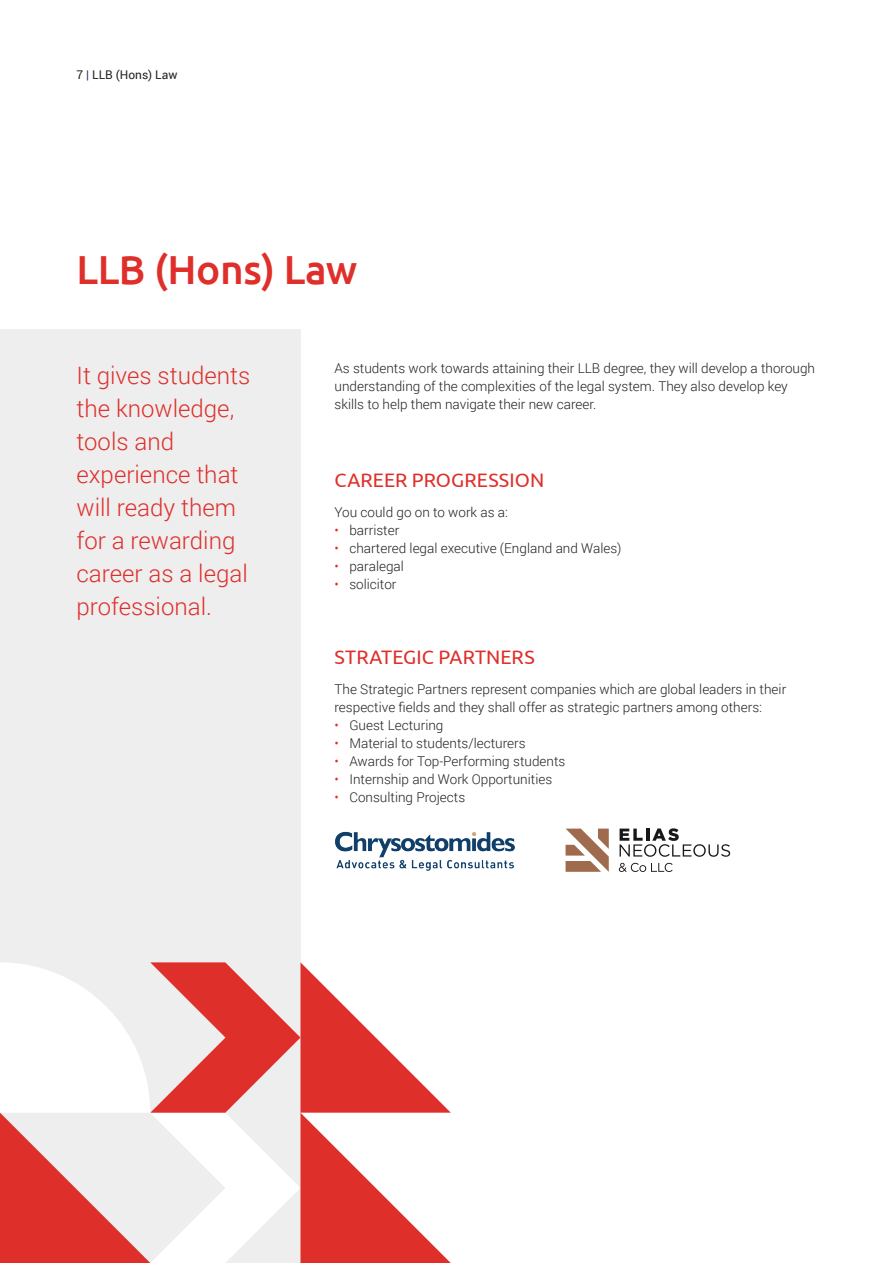
<style>
.page{position:relative;width:893px;height:1263px;background:#fff}
.page>*{position:absolute;margin:0;border:0;box-sizing:border-box;transform-origin:0 0}
.t1{font:500 40.5px "Ubuntu";letter-spacing:-.01em;color:#df2f2a}
.t2{font:300 24px/33px "Roboto";color:#df2f2a}
.t3{font:19.5px "Ubuntu";letter-spacing:.005em;color:#df2f2a}
.t4{font:300 13.5px/18px "Roboto";color:#231f20}
.t5{font:12px "Roboto";color:#231f20}
.s1{color:#27235f}
.s2{color:#df2f2a}
</style>
<div class="page">
<div style="left:0;top:330px;width:300px;height:933px;background:#eeeeef"></div>
<svg style="left:0;top:962px;width:451px;height:301px"></svg>
<img style="left:335px;top:831px;width:180px;height:40px">
<svg style="left:566px;top:828px;width:43px;height:44px"></svg>
<svg style="left:619px;top:863px;width:54px;height:9px"></svg>
<svg style="left:620px;top:828px;width:110px;height:29px"></svg>
<p class="t5" style="left:77px;top:67px;width:102px">7 <span class="s1">|</span> LLB (Hons) Law</p>
<h1 class="t1" style="left:77px;top:244px;width:282px">LLB (Hons) Law</h1>
<h2 class="t2" style="left:77px;top:358px;width:175px">It gives students the knowledge, tools and experience that will ready them for a rewarding career as a legal professional.</h2>
<p class="t4" style="left:334px;top:359px;width:482px">As students work towards attaining their LLB degree, they will develop a thorough understanding of the complexities of the legal system. They also develop key skills to help them navigate their new career.</p>
<h3 class="t3" style="left:334px;top:468px;width:211px">CAREER PROGRESSION</h3>
<p class="t4" style="left:334px;top:503px;width:175px">You could go on to work as a:</p>
<p class="t4" style="left:334px;top:521px;width:66px"><span class="s2">•</span> barrister</p>
<p class="t4" style="left:334px;top:539px;width:289px"><span class="s2">•</span> chartered legal executive (England and Wales)</p>
<p class="t4" style="left:334px;top:557px;width:71px"><span class="s2">•</span> paralegal</p>
<p class="t4" style="left:334px;top:575px;width:63px"><span class="s2">•</span> solicitor</p>
<h3 class="t3" style="left:334px;top:645px;width:202px">STRATEGIC PARTNERS</h3>
<p class="t4" style="left:334px;top:680px;width:453px">The Strategic Partners represent companies which are global leaders in their respective fields and they shall offer as strategic partners among others:</p>
<p class="t4" style="left:334px;top:716px;width:110px"><span class="s2">•</span> Guest Lecturing</p>
<p class="t4" style="left:334px;top:734px;width:193px"><span class="s2">•</span> Material to students/lecturers</p>
<p class="t4" style="left:334px;top:752px;width:232px"><span class="s2">•</span> Awards for Top-Performing students</p>
<p class="t4" style="left:334px;top:770px;width:219px"><span class="s2">•</span> Internship and Work Opportunities</p>
<p class="t4" style="left:334px;top:788px;width:132px"><span class="s2">•</span> Consulting Projects</p>
</div>
